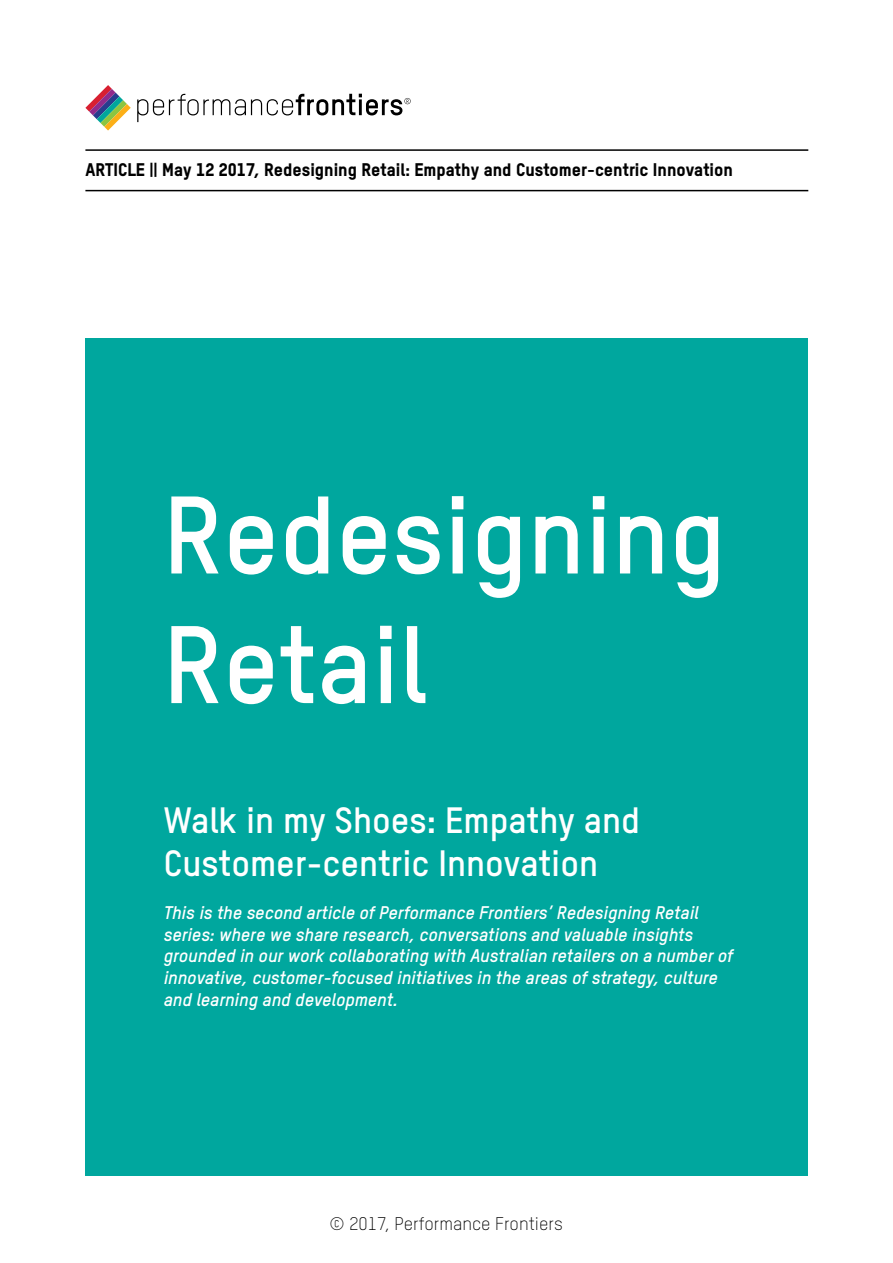
<style>
.page{position:relative;width:893px;height:1263px;background:#fff}
.page>*{position:absolute;margin:0;border:0;box-sizing:border-box;transform-origin:0 0}
.t1{font:700 108px/129.6px "TSTAR";color:#fff}
.t2{font:700 36px/43.2px "TSTAR";color:#fff}
.t3{font:italic 700 18px/21.6px "TSTAR";color:#fff}
.t4{font:800 18px "TSTAR";color:#000}
.t5{font:300 18px "TSTAR";color:#000}
</style>
<div class="page">
<div style="left:85px;top:339px;width:723px;height:837px;background:#00a79e"></div>
<svg style="left:85px;top:85px;width:46px;height:46px"></svg>
<svg style="left:137px;top:94px;width:274px;height:28px"></svg>
<hr style="left:85px;top:149px;width:723px;height:2px;background:#000">
<hr style="left:85px;top:190px;width:723px;height:1px;background:#000">
<p class="t4" style="left:85px;top:158px;width:649px">ARTICLE || May 12 2017, Redesigning Retail: Empathy and Customer-centric Innovation</p>
<h1 class="t1" style="left:164px;top:469px;width:564px">Redesigning<br>Retail</h1>
<h2 class="t2" style="left:164px;top:798px;width:478px">Walk in my Shoes: Empathy and<br>Customer-centric Innovation</h2>
<p class="t3" style="left:164px;top:902px;width:571px">This is the second article of Performance Frontiers’ Redesigning Retail series: where we share research, conversations and valuable insights grounded in our work collaborating with Australian retailers on a number of innovative, customer-focused initiatives in the areas of strategy, culture and learning and development.</p>
<p class="t5" style="left:329px;top:1213px;width:235px">© 2017, Performance Frontiers</p>
</div>
